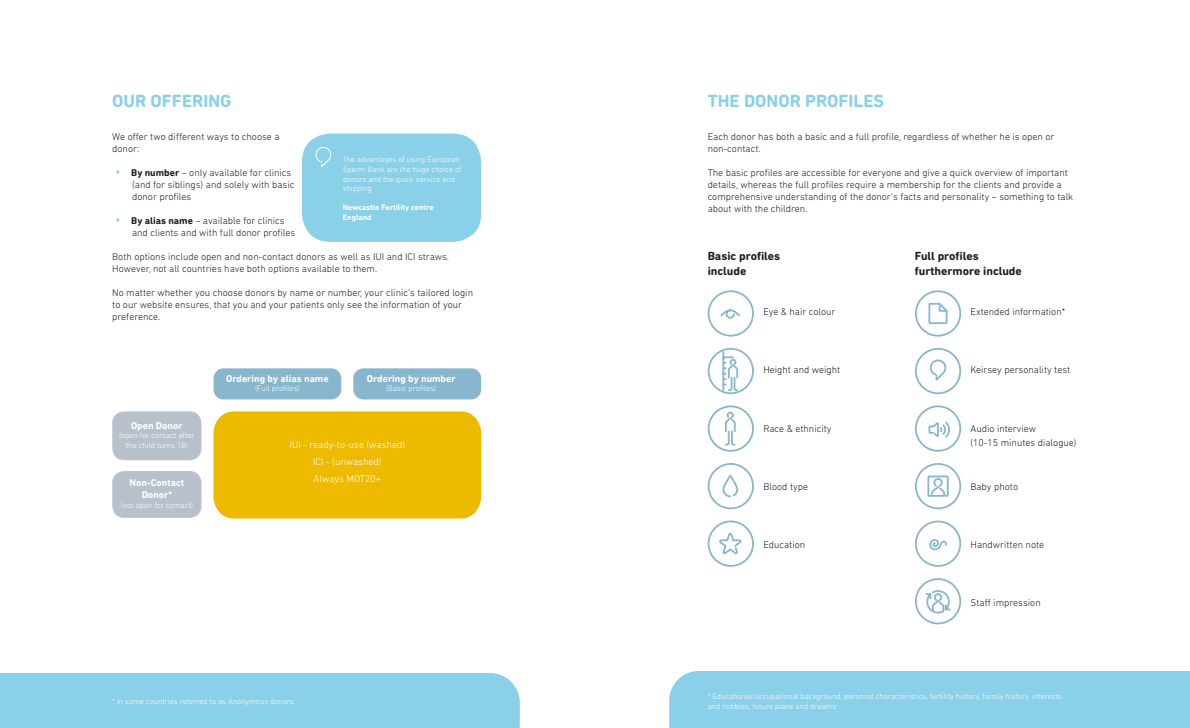
<style>
.page{position:relative;width:1190px;height:728px;background:#fff}
.page>*{position:absolute;margin:0;border:0;box-sizing:border-box;transform-origin:0 0}
.Overskrift{font:700 18px "DIN Next Rounded LT Pro";color:#89d0e8}
.Brødtekst{font:700 12px "DIN Next Rounded LT Pro";color:#1d1d1b}
.Brødtekst-2{font:300 10px/12px "DIN Next Rounded LT Pro";color:#1d1d1b}
.Brødtekst-3{font:700 10px "DIN Next Rounded LT Pro";color:#fff}
.Brødtekst-4{font:300 10px "DIN Next Rounded LT Pro";color:#fff}
.citat_italic{font:300 8px/9.6px "DIN Next Rounded LT Pro";color:#fff}
.Brødtekst-5{font:300 8px "DIN Next Rounded LT Pro";color:#fff}
.citat_italic-2{font:700 8px "DIN Next Rounded LT Pro";color:#fff}
.s1{font-family:"Futura";font-weight:500;font-stretch:condensed;color:#89d0e8}
.s2{font-weight:700}
</style>
<div class="page">
<div style="left:707px;top:348px;width:47px;height:46px;border:2px solid #88b6ce;border-radius:50%"></div>
<div style="left:707px;top:405px;width:47px;height:47px;border:2px solid #88b6ce;border-radius:50%"></div>
<div style="left:707px;top:463px;width:47px;height:46px;border:2px solid #88b6ce;border-radius:50%"></div>
<div style="left:707px;top:520px;width:47px;height:47px;border:2px solid #88b6ce;border-radius:50%"></div>
<div style="left:915px;top:290px;width:46px;height:47px;border:2px solid #88b6ce;border-radius:50%"></div>
<div style="left:915px;top:348px;width:46px;height:46px;border:2px solid #88b6ce;border-radius:50%"></div>
<div style="left:915px;top:405px;width:46px;height:47px;border:2px solid #88b6ce;border-radius:50%"></div>
<div style="left:915px;top:463px;width:46px;height:46px;border:2px solid #88b6ce;border-radius:50%"></div>
<div style="left:915px;top:520px;width:46px;height:47px;border:2px solid #88b6ce;border-radius:50%"></div>
<div style="left:915px;top:578px;width:46px;height:46px;border:2px solid #88b6ce;border-radius:50%"></div>
<div style="left:707px;top:290px;width:47px;height:47px;border:2px solid #88b6ce;border-radius:50%"></div>
<div style="left:112px;top:471px;width:89px;height:47px;background:#b8c1cb;border-radius:12px"></div>
<div style="left:213px;top:368px;width:128px;height:31px;background:#88b6ce;border-radius:10px"></div>
<div style="left:353px;top:368px;width:128px;height:31px;background:#88b6ce;border-radius:10px"></div>
<div style="left:213px;top:411px;width:268px;height:107px;background:#eeba00"></div>
<div style="left:112px;top:411px;width:89px;height:49px;background:#b8c1cb;border-radius:12px"></div>
<div style="left:302px;top:134px;width:179px;height:108px;background:#89d0e8;border-radius:28px"></div>
<svg style="left:720px;top:309px;width:20px;height:10px"></svg>
<svg style="left:721px;top:350px;width:18px;height:42px"></svg>
<svg style="left:725px;top:411px;width:11px;height:35px"></svg>
<svg style="left:722px;top:476px;width:17px;height:22px"></svg>
<svg style="left:719px;top:532px;width:23px;height:23px"></svg>
<svg style="left:928px;top:302px;width:20px;height:23px"></svg>
<svg style="left:929px;top:359px;width:18px;height:22px"></svg>
<svg style="left:928px;top:421px;width:22px;height:17px"></svg>
<svg style="left:927px;top:475px;width:22px;height:22px"></svg>
<svg style="left:929px;top:539px;width:18px;height:12px"></svg>
<svg style="left:925px;top:590px;width:26px;height:23px"></svg>
<svg style="left:315px;top:147px;width:17px;height:20px"></svg>
<div style="left:0;top:673px;width:520px;height:55px;background:#89d0e8"></div>
<div style="left:669px;top:671px;width:521px;height:57px;background:#89d0e8"></div>
<p class="Overskrift" style="left:112px;top:90px;width:121px">OUR OFFERING</p>
<p class="Overskrift" style="left:707px;top:90px;width:178px">THE DONOR PROFILES</p>
<p class="Brødtekst-2" style="left:112px;top:131px;width:169px">We offer two different ways to choose a donor:</p>
<p class="Brødtekst-2" style="left:132px;top:167px;width:164px;text-indent:-18px"><span class="s1">•</span> <span class="s2">By number</span> – only available for clinics (and for siblings) and solely with basic donor profiles</p>
<p class="Brødtekst-2" style="left:132px;top:215px;width:165px;text-indent:-18px"><span class="s1">•</span> <span class="s2">By alias name</span> – available for clinics and clients and with full donor profiles</p>
<p class="Brødtekst-2" style="left:112px;top:251px;width:338px">Both options include open and non-contact donors as well as IUI and ICI straws.</p>
<p class="Brødtekst-2" style="left:112px;top:263px;width:266px">However, not all countries have both options available to them.</p>
<p class="Brødtekst-2" style="left:112px;top:287px;width:362px">No matter whether you choose donors by name or number, your clinic’s tailored login to our website ensures, that you and your patients only see the information of your preference.</p>
<p class="Brødtekst-2" style="left:707px;top:131px;width:348px">Each donor has both a basic and a full profile, regardless of whether he is open or non-contact.</p>
<p class="Brødtekst-2" style="left:707px;top:167px;width:367px">The basic profiles are accessible for everyone and give a quick overview of important details, whereas the full profiles require a membership for the clients and provide a comprehensive understanding of the donor’s facts and personality – something to talk about with the children.</p>
<p class="Brødtekst" style="left:707px;top:249px;width:74px">Basic profiles</p>
<p class="Brødtekst" style="left:707px;top:264px;width:40px">include</p>
<p class="citat_italic" style="left:343px;top:155px;width:121px">The advantages of using European<br>Sperm Bank are the huge choice of donors and the quick service and shipping</p>
<p class="citat_italic-2" style="left:343px;top:203px;width:92px">Newcastle Fertility centre</p>
<p class="citat_italic-2" style="left:343px;top:213px;width:30px">England</p>
<p class="Brødtekst" style="left:915px;top:249px;width:66px">Full profiles</p>
<p class="Brødtekst" style="left:915px;top:264px;width:109px">furthermore include</p>
<p class="Brødtekst-2" style="left:763px;top:306px;width:74px">Eye &amp; hair colour</p>
<p class="Brødtekst-2" style="left:970px;top:306px;width:96px">Extended information*</p>
<p class="Brødtekst-3" style="left:131px;top:419px;width:53px">Open Donor</p>
<p class="Brødtekst-5" style="left:119px;top:431px;width:77px">(open for contact after</p>
<p class="Brødtekst-5" style="left:126px;top:441px;width:63px">the child turns 18)</p>
<p class="Brødtekst-3" style="left:130px;top:477px;width:56px">Non-Contact</p>
<p class="Brødtekst-3" style="left:142px;top:489px;width:32px">Donor*</p>
<p class="Brødtekst-5" style="left:121px;top:500px;width:74px">(not open for contact)</p>
<p class="Brødtekst-3" style="left:226px;top:372px;width:104px">Ordering by alias name</p>
<p class="Brødtekst-5" style="left:255px;top:384px;width:46px">(Full profiles)</p>
<p class="Brødtekst-3" style="left:367px;top:372px;width:90px">Ordering by number</p>
<p class="Brødtekst-5" style="left:386px;top:384px;width:52px">(Basic profiles)</p>
<p class="Brødtekst-4" style="left:289px;top:439px;width:117px">IUI - ready-to-use (washed)</p>
<p class="Brødtekst-4" style="left:313px;top:456px;width:70px">ICI - (unwashed)</p>
<p class="Brødtekst-4" style="left:314px;top:473px;width:69px">Always MOT20+</p>
<p class="Brødtekst-2" style="left:763px;top:364px;width:78px">Height and weight</p>
<p class="Brødtekst-2" style="left:970px;top:364px;width:101px">Keirsey personality test</p>
<p class="Brødtekst-2" style="left:763px;top:422px;width:70px">Race &amp; ethnicity</p>
<p class="Brødtekst-2" style="left:763px;top:480px;width:46px">Blood type</p>
<p class="Brødtekst-2" style="left:970px;top:422px;width:67px">Audio interview</p>
<p class="Brødtekst-2" style="left:970px;top:436px;width:108px">(10-15 minutes dialogue)</p>
<p class="Brødtekst-2" style="left:970px;top:480px;width:49px">Baby photo</p>
<p class="Brødtekst-2" style="left:763px;top:538px;width:43px">Education</p>
<p class="Brødtekst-2" style="left:970px;top:538px;width:75px">Handwritten note</p>
<p class="Brødtekst-2" style="left:970px;top:596px;width:72px">Staff impression</p>
<p class="citat_italic" style="left:112px;top:696px;width:183px">* In some countries referred to as Anonymous donors</p>
<p class="citat_italic" style="left:707px;top:691px;width:356px">* Educational/occupational background, personal characteristics, fertility history, family history, interests and hobbies, future plans and dreams</p>
</div>
